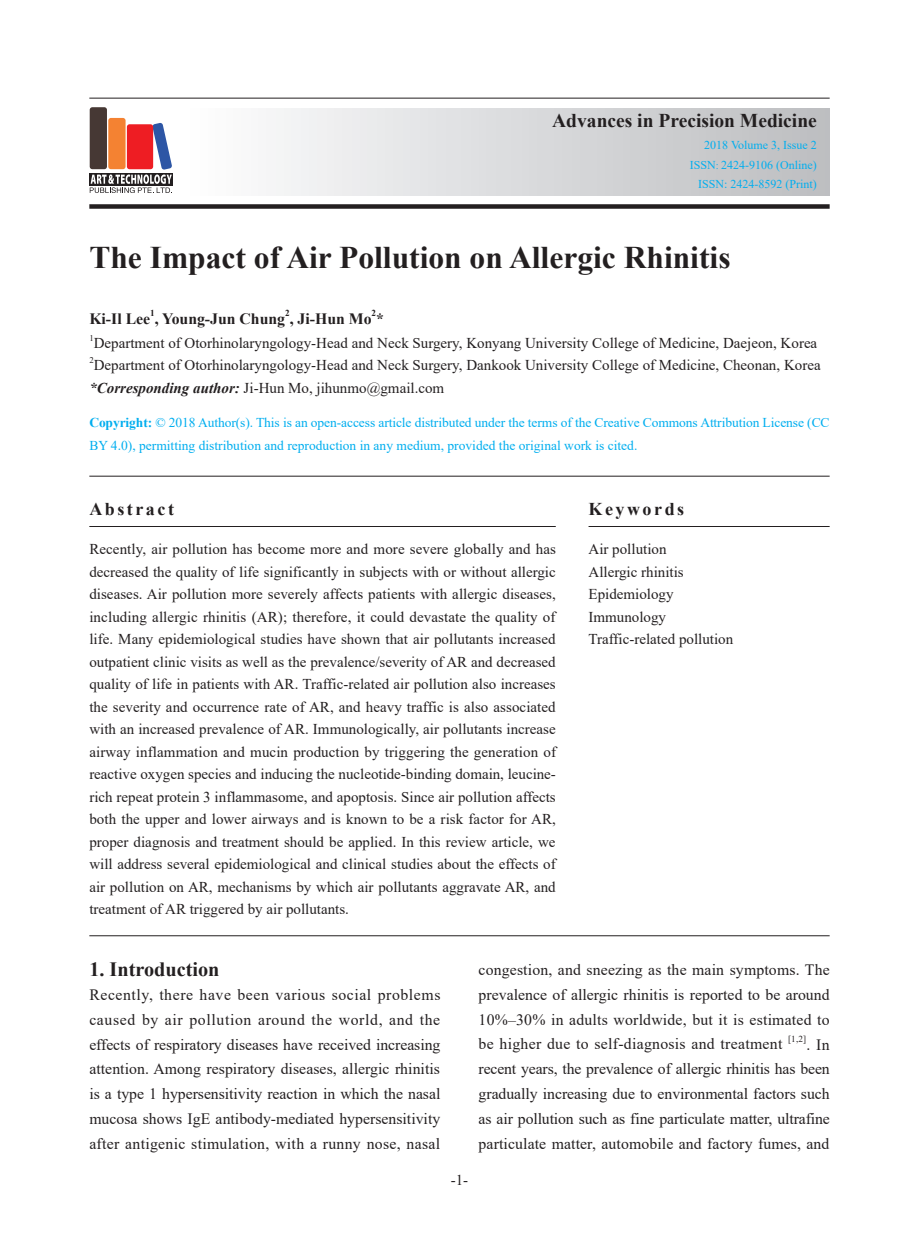
<style>
.page{position:relative;width:919px;height:1238px;background:#fff}
.page>*{position:absolute;margin:0;border:0;box-sizing:border-box;transform-origin:0 0}
.t1{font:700 31.5px "Times New Roman";color:#231f20}
.t2{font:700 20.25px "Times New Roman";color:#231f20}
.t3{font:700 19.5px "Times New Roman";color:#231f20}
.t4{font:700 18px "Times New Roman";letter-spacing:.14em;color:#231f20}
.t5{font:15.75px/24.8px "Times New Roman";letter-spacing:.015em;color:#231f20;text-align:justify}
.t6{font:700 15.75px "Times New Roman";color:#231f20}
.t7{font:15px/22.5px "Times New Roman";color:#231f20}
.t8{font:13.5px/22.5px "Times New Roman";letter-spacing:-.005em;color:#00aeef}
.t9{font:12px/19.5px "Times New Roman";color:#00aeef;text-align:right}
.t10{font:9.15px "Times New Roman";color:#231f20}
.t11{font:700 9.15px "Times New Roman";color:#231f20}
.t12{font:8.7px "Times New Roman";color:#231f20}
.s1{font-family:"Adobe Song Std";font-weight:300}
.s2{font-weight:700;font-style:italic}
.s3{font-weight:700}
</style>
<div class="page">
<div style="left:184px;top:108px;width:645px;height:87px;background:linear-gradient(to right,#fdfefe,#bcbdc0)"></div>
<div style="left:89px;top:204px;width:740px;height:5px;background:#231f20"></div>
<hr style="left:89px;top:98px;width:740px;height:1px;background:#231f20">
<div style="left:90px;top:107px;width:17px;height:62px;background:#463834;border-radius:3px"></div>
<div style="left:108px;top:118px;width:17px;height:51px;background:#f48232;border-radius:3px"></div>
<div style="left:89px;top:173px;width:83px;height:12px;background:#231f20"></div>
<svg style="left:90px;top:123px;width:82px;height:70px"></svg>
<hr style="left:89px;top:476px;width:740px;height:1px;background:#231f20">
<hr style="left:89px;top:935px;width:740px;height:1px;background:#231f20">
<hr style="left:89px;top:526px;width:466px;height:1px;background:#231f20">
<hr style="left:588px;top:526px;width:241px;height:1px;background:#231f20">
<h3 class="t3" style="left:552px;top:107px;width:266px">Advances in Precision Medicine</h3>
<p class="t9" style="left:689px;top:135px;width:128px">2018 Volume 3, Issue 2<br>ISSN<span class="s1">:</span> 2424-9106 (Online)<br>ISSN: 2424-8592 (Print)</p>
<h1 class="t1" style="left:89px;top:235px;width:642px">The Impact of Air Pollution on Allergic Rhinitis</h1>
<p class="t6" style="left:89px;top:307px;width:296px">Ki-Il Lee , Young-Jun Chung , Ji-Hun Mo *</p>
<p class="t11" style="left:150px;top:307px;width:6px">1</p>
<p class="t11" style="left:285px;top:307px;width:6px">2</p>
<p class="t11" style="left:371px;top:307px;width:6px">2</p>
<p class="t12" style="left:89px;top:332px;width:6px">1</p>
<p class="t7" style="left:94px;top:331px;width:725px">Department of Otorhinolaryngology-Head and Neck Surgery, Konyang University College of Medicine, Daejeon, Korea</p>
<p class="t12" style="left:89px;top:354px;width:6px">2</p>
<p class="t7" style="left:89px;top:354px;width:732px">Department of Otorhinolaryngology-Head and Neck Surgery, Dankook University College of Medicine, Cheonan, Korea <span class="s2">*Corresponding author:</span> Ji-Hun Mo, jihunmo@gmail.com</p>
<p class="t8" style="left:89px;top:411px;width:741px"><span class="s3">Copyright:</span> © 2018 Author(s). This is an open-access article distributed under the terms of the Creative Commons Attribution License (CC<br>BY 4.0), permitting distribution and reproduction in any medium, provided the original work is cited.</p>
<p class="t4" style="left:89px;top:495px;width:86px">Abstract</p>
<p class="t7" style="left:89px;top:537px;width:468px;text-align:justify">Recently, air pollution has become more and more severe globally and has decreased the quality of life significantly in subjects with or without allergic diseases. Air pollution more severely affects patients with allergic diseases, including allergic rhinitis (AR); therefore, it could devastate the quality of life. Many epidemiological studies have shown that air pollutants increased outpatient clinic visits as well as the prevalence/severity of AR and decreased quality of life in patients with AR. Traffic-related air pollution also increases the severity and occurrence rate of AR, and heavy traffic is also associated with an increased prevalence of AR. Immunologically, air pollutants increase airway inflammation and mucin production by triggering the generation of reactive oxygen species and inducing the nucleotide-binding domain, leucine&shy;rich repeat protein 3 inflammasome, and apoptosis. Since air pollution affects both the upper and lower airways and is known to be a risk factor for AR, proper diagnosis and treatment should be applied. In this review article, we will address several epidemiological and clinical studies about the effects of air pollution on AR, mechanisms by which air pollutants aggravate AR, and treatment of AR triggered by air pollutants.</p>
<p class="t4" style="left:588px;top:495px;width:97px">Keywords</p>
<p class="t7" style="left:588px;top:537px;width:146px">Air pollution<br>Allergic rhinitis<br>Epidemiology<br>Immunology<br>Traffic-related pollution</p>
<h2 class="t2" style="left:89px;top:954px;width:132px">1. Introduction</h2>
<p class="t5" style="left:89px;top:981px;width:352px">Recently, there have been various social problems caused by air pollution around the world, and the effects of respiratory diseases have received increasing attention. Among respiratory diseases, allergic rhinitis is a type 1 hypersensitivity reaction in which the nasal mucosa shows IgE antibody-mediated hypersensitivity after antigenic stimulation, with a runny nose, nasal</p>
<p class="t7" style="left:450px;top:1167px;width:19px">-1-</p>
<p class="t5" style="left:478px;top:957px;width:352px">congestion, and sneezing as the main symptoms. The prevalence of allergic rhinitis is reported to be around 10%–30% in adults worldwide, but it is estimated to be higher due to self-diagnosis and treatment</p>
<p class="t10" style="left:788px;top:1032px;width:20px">[1,2]</p>
<p class="t5" style="left:478px;top:1031px;width:352px;text-indent:328px">. In recent years, the prevalence of allergic rhinitis has been gradually increasing due to environmental factors such as air pollution such as fine particulate matter, ultrafine particulate matter, automobile and factory fumes, and</p>
</div>
